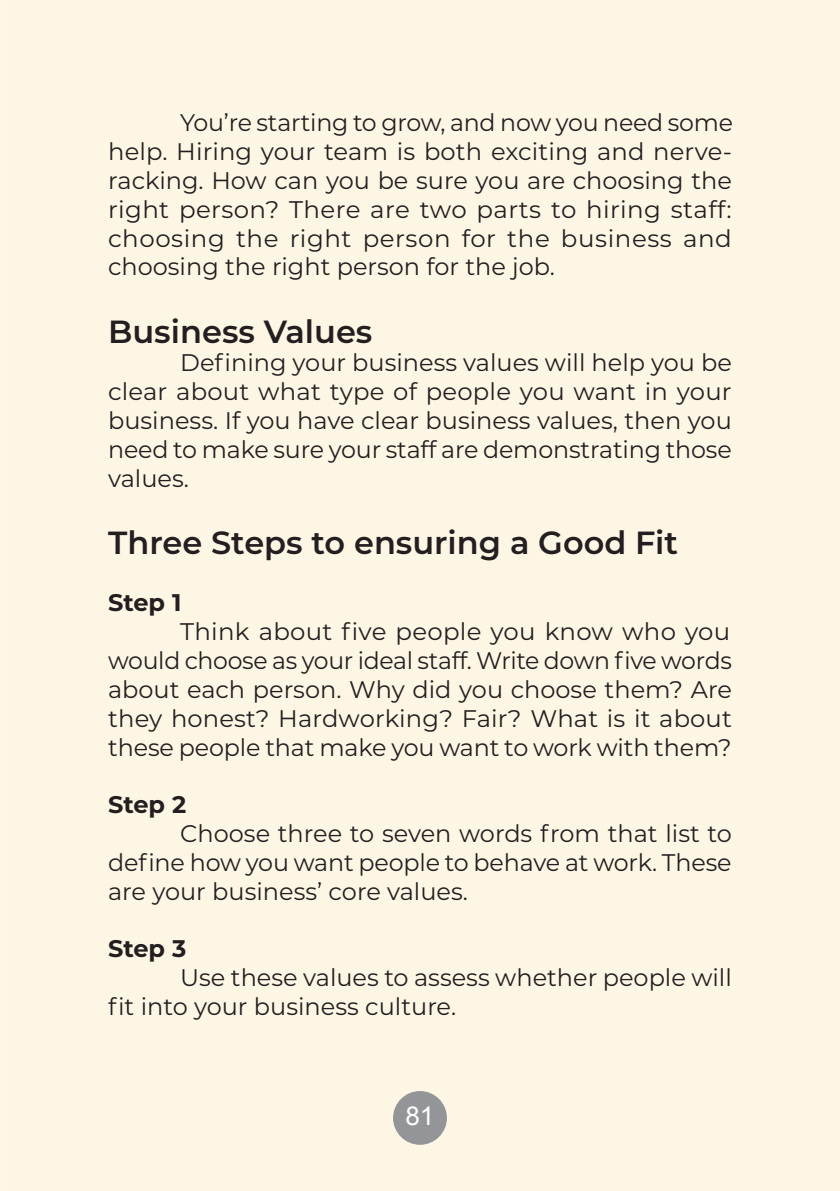
<style>
.page{position:relative;width:840px;height:1191px;background:#fff}
.page>*{position:absolute;margin:0;border:0;box-sizing:border-box;transform-origin:0 0}
.basic{font:600 32px "Montserrat";color:#231f20}
.t1{font:26px "Arial";color:#fff}
.basic-2{font:24px/28.8px "Montserrat";color:#231f20;text-align:justify}
.basic-3{font:700 24px "Montserrat";color:#231f20}
</style>
<div class="page">
<div style="left:0;top:0;width:839px;height:1191px;background:#fef6e5"></div>
<div style="left:393px;top:1091px;width:53px;height:53px;background:#939598;border-radius:50%"></div>
<p class="basic-2" style="left:108px;top:107px;width:626px;text-indent:72px">You’re starting to grow, and now you need some help. Hiring your team is both exciting and nerve&shy;racking. How can you be sure you are choosing the right person? There are two parts to hiring staff: choosing the right person for the business and choosing the right person for the job.</p>
<p class="basic" style="left:108px;top:308px;width:266px">Business Values</p>
<p class="basic-2" style="left:108px;top:347px;width:625px;text-indent:72px">Defining your business values will help you be clear about what type of people you want in your business. If you have clear business values, then you need to make sure your staff are demonstrating those values.</p>
<p class="basic" style="left:108px;top:520px;width:571px">Three Steps to ensuring a Good Fit</p>
<p class="basic-3" style="left:108px;top:585px;width:75px">Step 1</p>
<p class="basic-2" style="left:108px;top:616px;width:625px;text-indent:72px">Think about five people you know who you would choose as your ideal staff. Write down five words about each person. Why did you choose them? Are they honest? Hardworking? Fair? What is it about these people that make you want to work with them?</p>
<p class="basic-3" style="left:108px;top:787px;width:79px">Step 2</p>
<p class="basic-2" style="left:108px;top:818px;width:625px;text-indent:72px">Choose three to seven words from that list to define how you want people to behave at work. These are your business’ core values.</p>
<p class="basic-3" style="left:108px;top:931px;width:80px">Step 3</p>
<p class="basic-2" style="left:108px;top:962px;width:625px;text-indent:72px">Use these values to assess whether people will fit into your business culture.</p>
<p class="t1" style="left:405px;top:1098px;width:30px">81</p>
</div>
